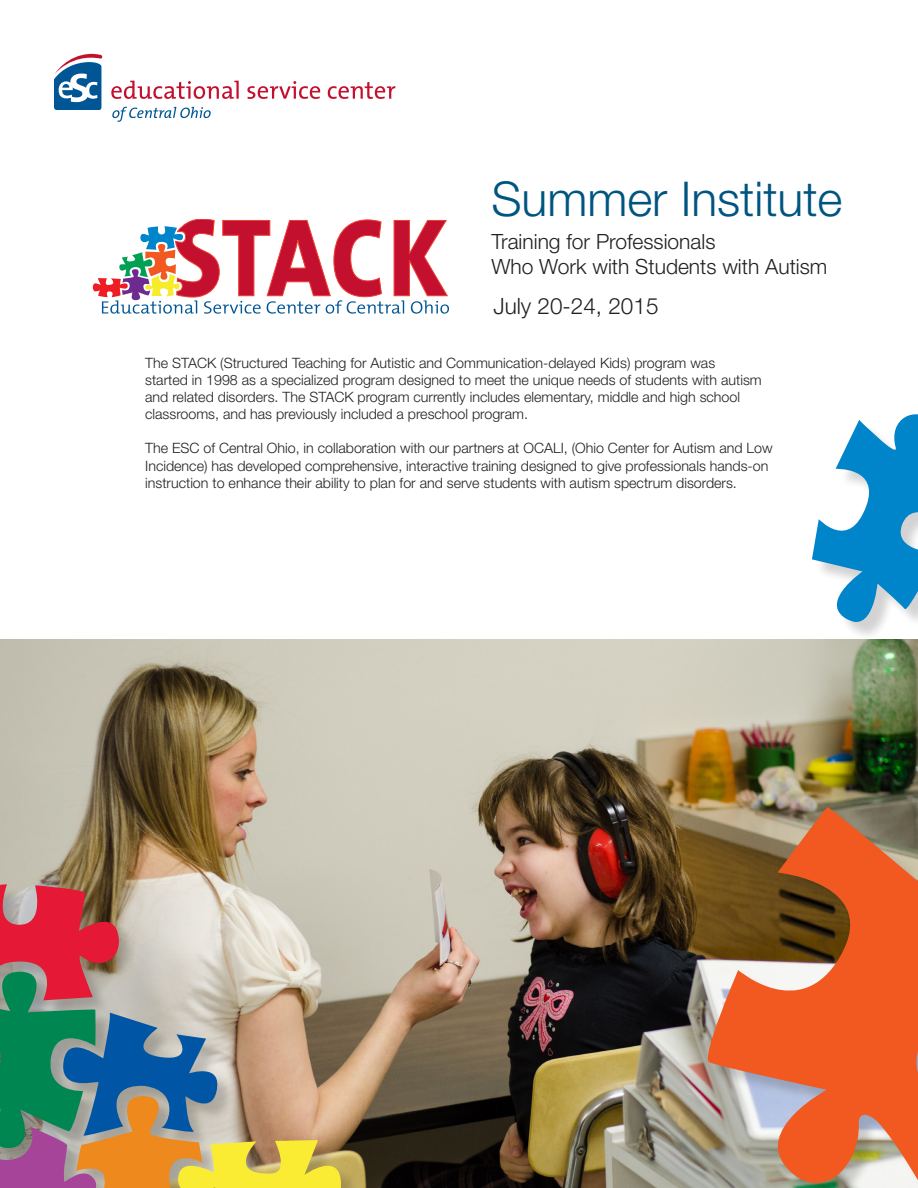
<style>
.page{position:relative;width:918px;height:1188px;background:#fff}
.page>*{position:absolute;margin:0;border:0;box-sizing:border-box;transform-origin:0 0}
.t1{font:300 48px "Helvetica Neue";color:#005480}
.t2{font:300 22.5px "Helvetica Neue";color:#231f20}
.t3{font:300 21px "Helvetica Neue";color:#231f20}
.t4{font:300 14.25px/17.1px "Helvetica Neue";color:#231f20}
</style>
<div class="page">
<img style="left:1px;top:639px;width:917px;height:549px">
<svg style="left:54px;top:54px;width:48px;height:56px"></svg>
<svg style="left:111px;top:81px;width:128px;height:18px"></svg>
<svg style="left:247px;top:81px;width:73px;height:18px"></svg>
<svg style="left:328px;top:82px;width:67px;height:17px"></svg>
<svg style="left:112px;top:107px;width:99px;height:15px"></svg>
<svg style="left:93px;top:219px;width:356px;height:95px"></svg>
<div style="left:0;top:887px;width:359px;height:301px;background:#231f20;opacity:.2"></div>
<svg style="left:0;top:884px;width:341px;height:304px;background:#a59885"></svg>
<svg style="left:812px;top:414px;width:106px;height:221px"></svg>
<svg style="left:649px;top:735px;width:17px;height:182px;background:#715c3c"></svg>
<svg style="left:700px;top:798px;width:218px;height:390px;background:#c27149"></svg>
<p class="t1" style="left:491px;top:169px;width:353px">Summer Institute</p>
<p class="t3" style="left:491px;top:229px;width:226px">Training for Professionals</p>
<p class="t3" style="left:491px;top:254px;width:338px">Who Work with Students with Autism</p>
<p class="t2" style="left:493px;top:292px;width:167px">July 20-24, 2015</p>
<p class="t4" style="left:145px;top:354px;width:618px">The STACK (Structured Teaching for Autistic and Communication-delayed Kids) program was<br>started in 1998 as a specialized program designed to meet the unique needs of students with autism and related disorders. The STACK program currently includes elementary, middle and high school classrooms, and has previously included a preschool program.</p>
<p class="t4" style="left:145px;top:440px;width:629px">The ESC of Central Ohio, in collaboration with our partners at OCALI, (Ohio Center for Autism and Low<br>Incidence) has developed comprehensive, interactive training designed to give professionals hands-on instruction to enhance their ability to plan for and serve students with autism spectrum disorders.</p>
</div>
